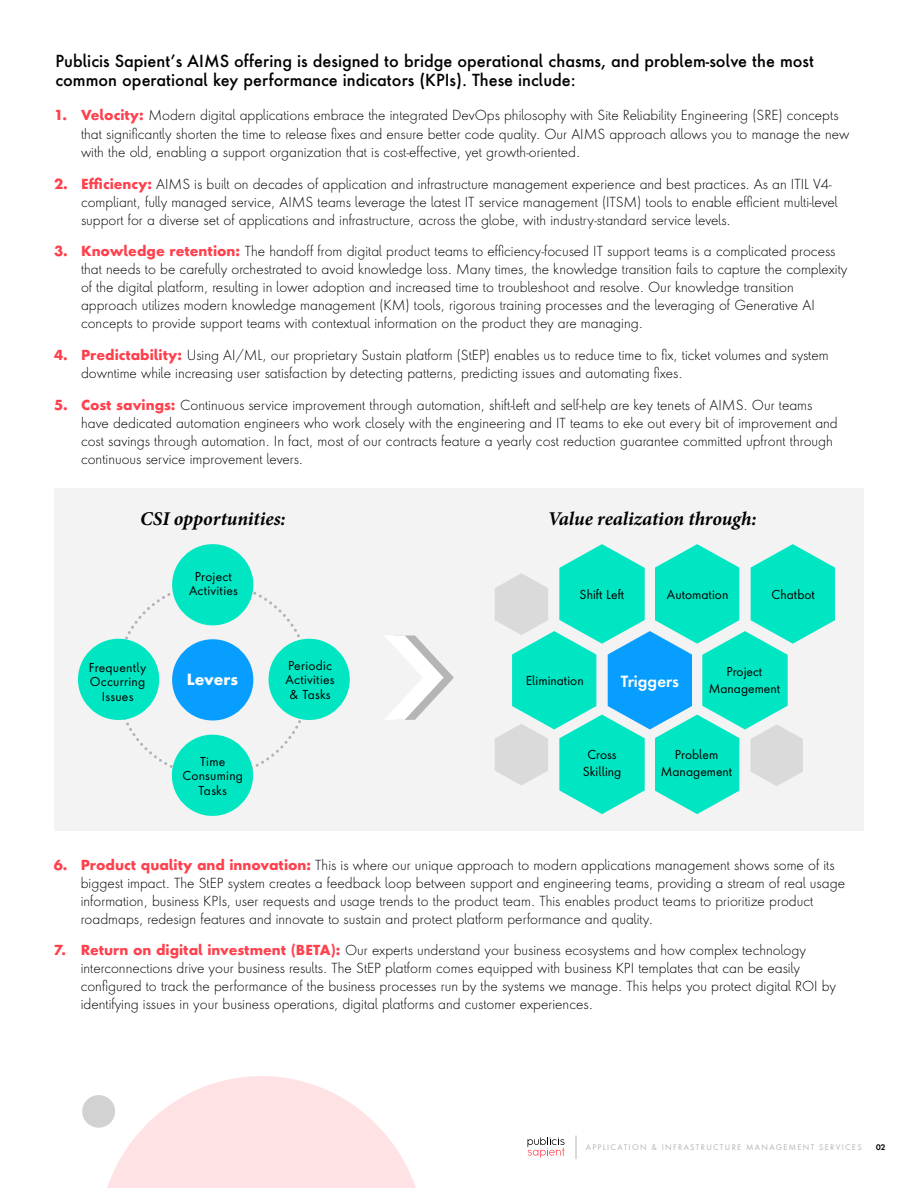
<style>
.page{position:relative;width:918px;height:1188px;background:#fff}
.page>*{position:absolute;margin:0;border:0;box-sizing:border-box;transform-origin:0 0}
.t1{font:italic 700 19.5px "Minion Pro";letter-spacing:-.005em;color:#000}
.t2{font:500 16.2px/18.9px "Futura Next";color:#000}
.t3{font:600 15px "Futura Next";color:#fff}
.t4{font:700 15px "Futura Next";color:#fff}
.t5{font:300 13.5px/18px "Futura Next";color:#000}
.t6{font:12px/14.4px "Futura Next";letter-spacing:.02em;color:#000;text-align:center}
.t7{font:12px/16.5px "Futura Next";color:#000;text-align:center}
.t8{font:7.5px "Futura Next";letter-spacing:.175em;color:#b4b4b4}
.t9{font:600 7.5px "Futura Next";color:#000}
.s1{font-weight:700;color:#ff404d}
</style>
<div class="page">
<div style="left:54px;top:489px;width:810px;height:342px;background:#f3f3f3"></div>
<svg style="left:105px;top:1076px;width:311px;height:112px"></svg>
<div style="left:82px;top:1095px;width:33px;height:33px;background:#d2d2d2;border-radius:50%"></div>
<svg style="left:115px;top:581px;width:197px;height:197px"></svg>
<div style="left:172px;top:639px;width:81px;height:81px;background:#089eff;border-radius:50%"></div>
<div style="left:172px;top:544px;width:81px;height:81px;background:#00e6c3;border-radius:50%"></div>
<div style="left:172px;top:735px;width:81px;height:81px;background:#00e6c2;border-radius:50%"></div>
<div style="left:269px;top:639px;width:81px;height:81px;background:#00e6c3;border-radius:50%"></div>
<div style="left:78px;top:639px;width:81px;height:81px;background:#00e6c3;border-radius:50%"></div>
<svg style="left:385px;top:635px;width:69px;height:85px"></svg>
<svg style="left:495px;top:544px;width:340px;height:270px"></svg>
<svg style="left:576px;top:1136px;width:1px;height:23px"></svg>
<svg style="left:528px;top:1138px;width:37px;height:20px"></svg>
<p class="t2" style="left:56px;top:52px;width:760px">Publicis Sapient’s AIMS offering is designed to bridge operational chasms, and problem-solve the most common operational key performance indicators (KPIs). These include:</p>
<p class="t5" style="left:81px;top:106px;width:770px;text-indent:-27px"><span class="s1">1. Velocity:</span> Modern digital applications embrace the integrated DevOps philosophy with Site Reliability Engineering (SRE) concepts that significantly shorten the time to release fixes and ensure better code quality. Our AIMS approach allows you to manage the new with the old, enabling a support organization that is cost-effective, yet growth-oriented.</p>
<p class="t5" style="left:81px;top:175px;width:758px;text-indent:-27px"><span class="s1">2. Efficiency:</span> AIMS is built on decades of application and infrastructure management experience and best practices. As an ITIL V4- compliant, fully managed service, AIMS teams leverage the latest IT service management (ITSM) tools to enable efficient multi-level support for a diverse set of applications and infrastructure, across the globe, with industry-standard service levels.</p>
<p class="t5" style="left:81px;top:243px;width:768px;text-indent:-27px"><span class="s1">3. Knowledge retention:</span> The handoff from digital product teams to efficiency-focused IT support teams is a complicated process that needs to be carefully orchestrated to avoid knowledge loss. Many times, the knowledge transition fails to capture the complexity of the digital platform, resulting in lower adoption and increased time to troubleshoot and resolve. Our knowledge transition approach utilizes modern knowledge management (KM) tools, rigorous training processes and the leveraging of Generative AI concepts to provide support teams with contextual information on the product they are managing.</p>
<p class="t5" style="left:81px;top:346px;width:749px;text-indent:-27px"><span class="s1">4. Predictability:</span> Using AI/ML, our proprietary Sustain platform (StEP) enables us to reduce time to fix, ticket volumes and system downtime while increasing user satisfaction by detecting patterns, predicting issues and automating fixes.</p>
<p class="t5" style="left:81px;top:396px;width:758px;text-indent:-27px"><span class="s1">5. Cost savings:</span> Continuous service improvement through automation, shift-left and self-help are key tenets of AIMS. Our teams have dedicated automation engineers who work closely with the engineering and IT teams to eke out every bit of improvement and cost savings through automation. In fact, most of our contracts feature a yearly cost reduction guarantee committed upfront through continuous service improvement levers.</p>
<p class="t1" style="left:140px;top:505px;width:147px">CSI opportunities:</p>
<p class="t6" style="left:89px;top:660px;width:59px">Frequently<br>Occurring<br>Issues</p>
<p class="t6" style="left:189px;top:569px;width:50px">Project<br>Activities</p>
<p class="t4" style="left:187px;top:669px;width:53px">Levers</p>
<p class="t6" style="left:182px;top:754px;width:62px">Time<br>Consuming<br>Tasks</p>
<p class="t6" style="left:286px;top:658px;width:50px">Periodic<br>Activities &amp; Tasks</p>
<p class="t1" style="left:548px;top:505px;width:210px">Value realization through:</p>
<p class="t7" style="left:580px;top:586px;width:46px">Shift Left</p>
<p class="t7" style="left:667px;top:586px;width:63px">Automation</p>
<p class="t7" style="left:772px;top:586px;width:45px">Chatbot</p>
<p class="t7" style="left:526px;top:671px;width:59px">Elimination</p>
<p class="t7" style="left:709px;top:663px;width:73px">Project<br>Management</p>
<p class="t3" style="left:621px;top:671px;width:60px">Triggers</p>
<p class="t7" style="left:583px;top:746px;width:40px">Cross<br>Skilling</p>
<p class="t7" style="left:661px;top:746px;width:73px">Problem<br>Management</p>
<p class="t5" style="left:81px;top:856px;width:766px;text-indent:-27px"><span class="s1">6. Product quality and innovation:</span> This is where our unique approach to modern applications management shows some of its biggest impact. The StEP system creates a feedback loop between support and engineering teams, providing a stream of real usage information, business KPIs, user requests and usage trends to the product team. This enables product teams to prioritize product roadmaps, redesign features and innovate to sustain and protect platform performance and quality.</p>
<p class="t5" style="left:81px;top:942px;width:757px;text-indent:-27px"><span class="s1">7. Return on digital investment (BETA):</span> Our experts understand your business ecosystems and how complex technology interconnections drive your business results. The StEP platform comes equipped with business KPI templates that can be easily configured to track the performance of the business processes run by the systems we manage. This helps you protect digital ROI by identifying issues in your business operations, digital platforms and customer experiences.</p>
<p class="t8" style="left:586px;top:1142px;width:277px">APPLICATION &amp; INFRASTRUCTURE MANAGEMENT SERVICES</p>
<p class="t9" style="left:876px;top:1142px;width:11px">02</p>
</div>
